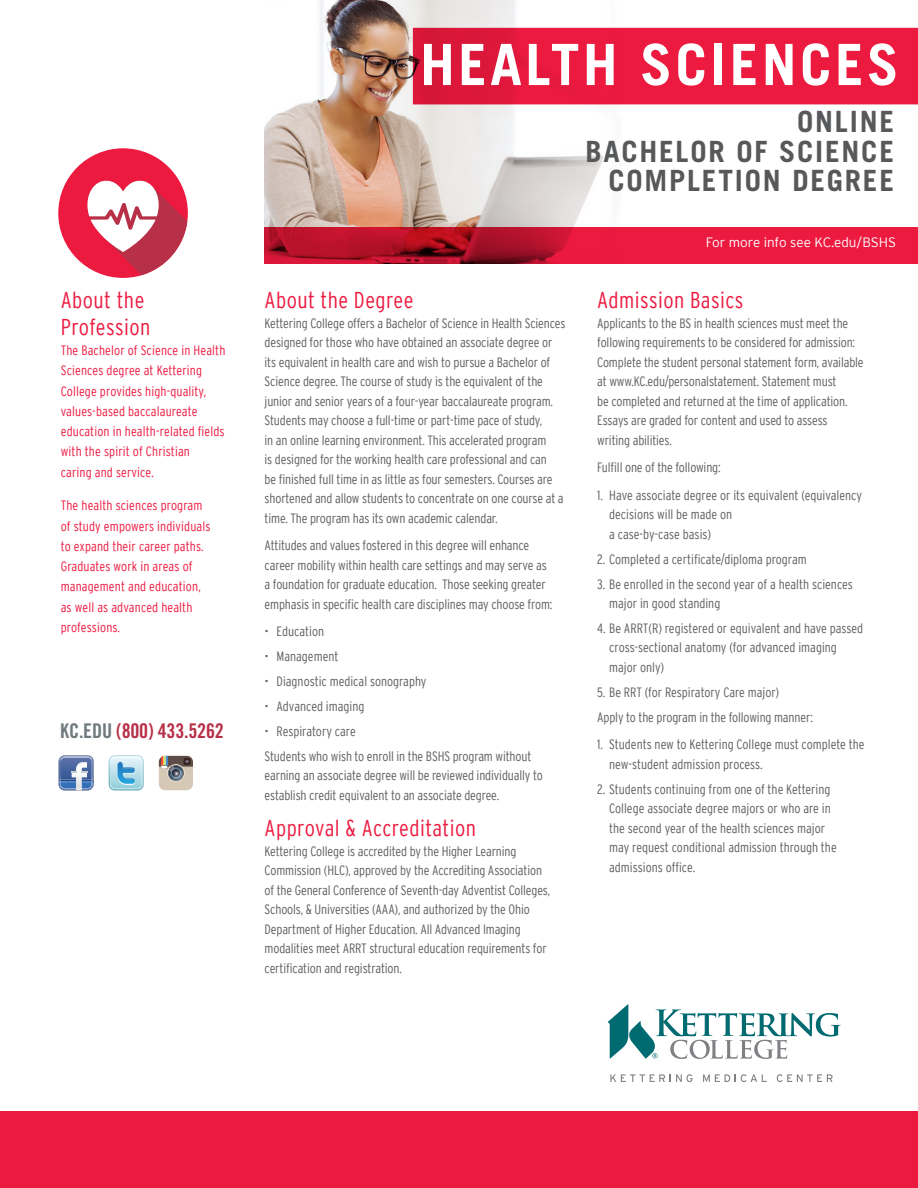
<style>
.page{position:relative;width:918px;height:1188px;background:#fff}
.page>*{position:absolute;margin:0;border:0;box-sizing:border-box;transform-origin:0 0}
.t1{font:700 57px "Trade Gothic LT Std";letter-spacing:.06em;color:#fff}
.Head_A3_-_Degree_B{font:700 29.25px "Trade Gothic LT Std";letter-spacing:.06em;color:#57585a}
.Head_C_-_Content_Des{font:300 condensed 22.8px "Interstate";letter-spacing:.02em;color:#ed1a40}
.Head_B_-_About{font:300 condensed 22.8px/27.5px "Interstate";letter-spacing:.02em;color:#ed1a40}
.t2{font:20.25px "Trade Gothic LT Std Bd Cn 20";letter-spacing:-.01em;color:#b83047}
.Text_B_-_Description{font:300 condensed 13.5px/19.5px "Interstate";letter-spacing:-.01em;color:#5f5f62}
.Text_A_-_About{font:300 condensed 13.5px/20.2px "Interstate";letter-spacing:.01em;color:#ed1a40}
.Contact_Info{font:300 13.5px "Interstate Plus";color:#fff}
.s1{color:#6f7a7e}
</style>
<div class="page">
<div style="left:0;top:1111px;width:918px;height:77px;background:#ed1a40"></div>
<img style="left:265px;top:0;width:356px;height:227px">
<svg style="left:610px;top:1074px;width:83px;height:8px"></svg>
<svg style="left:703px;top:1074px;width:64px;height:8px"></svg>
<svg style="left:777px;top:1074px;width:56px;height:8px"></svg>
<svg style="left:608px;top:1004px;width:233px;height:55px"></svg>
<svg style="left:59px;top:756px;width:35px;height:34px"></svg>
<img style="left:60px;top:757px;width:32px;height:5px">
<svg style="left:109px;top:756px;width:35px;height:34px"></svg>
<div style="left:159px;top:756px;width:34px;height:34px;background:#d5c9b5;border-radius:6px"></div>
<div style="left:167px;top:764px;width:18px;height:18px;background:#e6e0d7;border-radius:50%"></div>
<svg style="left:159px;top:756px;width:34px;height:25px"></svg>
<svg style="left:265px;top:227px;width:653px;height:37px;background:#cf1534"></svg>
<svg style="left:413px;top:28px;width:505px;height:76px;background:#e8193e"></svg>
<div style="left:58px;top:148px;width:130px;height:130px;background:#ed1a40;border-radius:50%"></div>
<svg style="left:84px;top:178px;width:103px;height:97px"></svg>
<p class="Head_B_-_About" style="left:61px;top:286px;width:91px">About the<br>Profession</p>
<p class="Text_A_-_About" style="left:61px;top:340px;width:166px">The Bachelor of Science in Health<br>Sciences degree at Kettering<br>College provides high-quality, values-based baccalaureate education in health-related fields with the spirit of Christian<br>caring and service.</p>
<p class="Text_A_-_About" style="left:61px;top:495px;width:151px">The health sciences program of study empowers individuals to expand their career paths.<br>Graduates work in areas of management and education, as well as advanced health professions.</p>
<p class="t2" style="left:60px;top:719px;width:165px"><span class="s1">KC.EDU</span> (800) 433.5262</p>
<p class="t1" style="left:420px;top:30px;width:480px">HEALTH SCIENCES</p>
<p class="Head_A3_-_Degree_B" style="left:797px;top:104px;width:98px">ONLINE</p>
<p class="Head_A3_-_Degree_B" style="left:585px;top:133px;width:310px">BACHELOR OF SCIENCE</p>
<p class="Head_A3_-_Degree_B" style="left:608px;top:162px;width:287px">COMPLETION DEGREE</p>
<p class="Head_C_-_Content_Des" style="left:265px;top:287px;width:150px">About the Degree</p>
<p class="Text_B_-_Description" style="left:265px;top:313px;width:302px">Kettering College offers a Bachelor of Science in Health Sciences designed for those who have obtained an associate degree or its equivalent in health care and wish to pursue a Bachelor of Science degree. The course of study is the equivalent of the junior and senior years of a four-year baccalaureate program.<br>Students may choose a full-time or part-time pace of study,<br>in an online learning environment. This accelerated program<br>is designed for the working health care professional and can<br>be finished full time in as little as four semesters. Courses are shortened and allow students to concentrate on one course at a time. The program has its own academic calendar.</p>
<p class="Text_B_-_Description" style="left:265px;top:535px;width:289px">Attitudes and values fostered in this degree will enhance career mobility within health care settings and may serve as a foundation for graduate education. Those seeking greater emphasis in specific health care disciplines may choose from:</p>
<p class="Text_B_-_Description" style="left:265px;top:622px;width:61px">• Education</p>
<p class="Text_B_-_Description" style="left:265px;top:646px;width:75px">• Management</p>
<p class="Text_B_-_Description" style="left:265px;top:671px;width:163px">• Diagnostic medical sonography</p>
<p class="Text_B_-_Description" style="left:265px;top:696px;width:101px">• Advanced imaging</p>
<p class="Text_B_-_Description" style="left:265px;top:721px;width:93px">• Respiratory care</p>
<p class="Text_B_-_Description" style="left:265px;top:746px;width:280px">Students who wish to enroll in the BSHS program without earning an associate degree will be reviewed individually to establish credit equivalent to an associate degree.</p>
<p class="Head_C_-_Content_Des" style="left:265px;top:815px;width:213px">Approval &amp; Accreditation</p>
<p class="Text_B_-_Description" style="left:265px;top:841px;width:287px">Kettering College is accredited by the Higher Learning Commission (HLC), approved by the Accrediting Association of the General Conference of Seventh-day Adventist Colleges, Schools, &amp; Universities (AAA), and authorized by the Ohio Department of Higher Education. All Advanced Imaging modalities meet ARRT structural education requirements for certification and registration.</p>
<p class="Contact_Info" style="left:706px;top:235px;width:192px">For more info see KC.edu/BSHS</p>
<p class="Head_C_-_Content_Des" style="left:597px;top:287px;width:148px">Admission Basics</p>
<p class="Text_B_-_Description" style="left:597px;top:313px;width:268px">Applicants to the BS in health sciences must meet the following requirements to be considered for admission:<br>Complete the student personal statement form, available at www.KC.edu/personalstatement. Statement must<br>be completed and returned at the time of application.<br>Essays are graded for content and used to assess writing abilities.</p>
<p class="Text_B_-_Description" style="left:597px;top:457px;width:125px">Fulfill one of the following:</p>
<p class="Text_B_-_Description" style="left:609px;top:485px;width:254px;text-indent:-12px">1. Have associate degree or its equivalent (equivalency decisions will be made on<br>a case-by-case basis)</p>
<p class="Text_B_-_Description" style="left:597px;top:549px;width:211px">2. Completed a certificate/diploma program</p>
<p class="Text_B_-_Description" style="left:609px;top:574px;width:245px;text-indent:-12px">3. Be enrolled in the second year of a health sciences major in good standing</p>
<p class="Text_B_-_Description" style="left:609px;top:618px;width:256px;text-indent:-12px">4. Be ARRT(R) registered or equivalent and have passed cross-sectional anatomy (for advanced imaging major only)</p>
<p class="Text_B_-_Description" style="left:597px;top:682px;width:184px">5. Be RRT (for Respiratory Care major)</p>
<p class="Text_B_-_Description" style="left:597px;top:707px;width:217px">Apply to the program in the following manner:</p>
<p class="Text_B_-_Description" style="left:609px;top:735px;width:257px;text-indent:-12px">1. Students new to Kettering College must complete the new-student admission process.</p>
<p class="Text_B_-_Description" style="left:609px;top:779px;width:229px;text-indent:-12px">2. Students continuing from one of the Kettering College associate degree majors or who are in the second year of the health sciences major may request conditional admission through the admissions office.</p>
</div>
